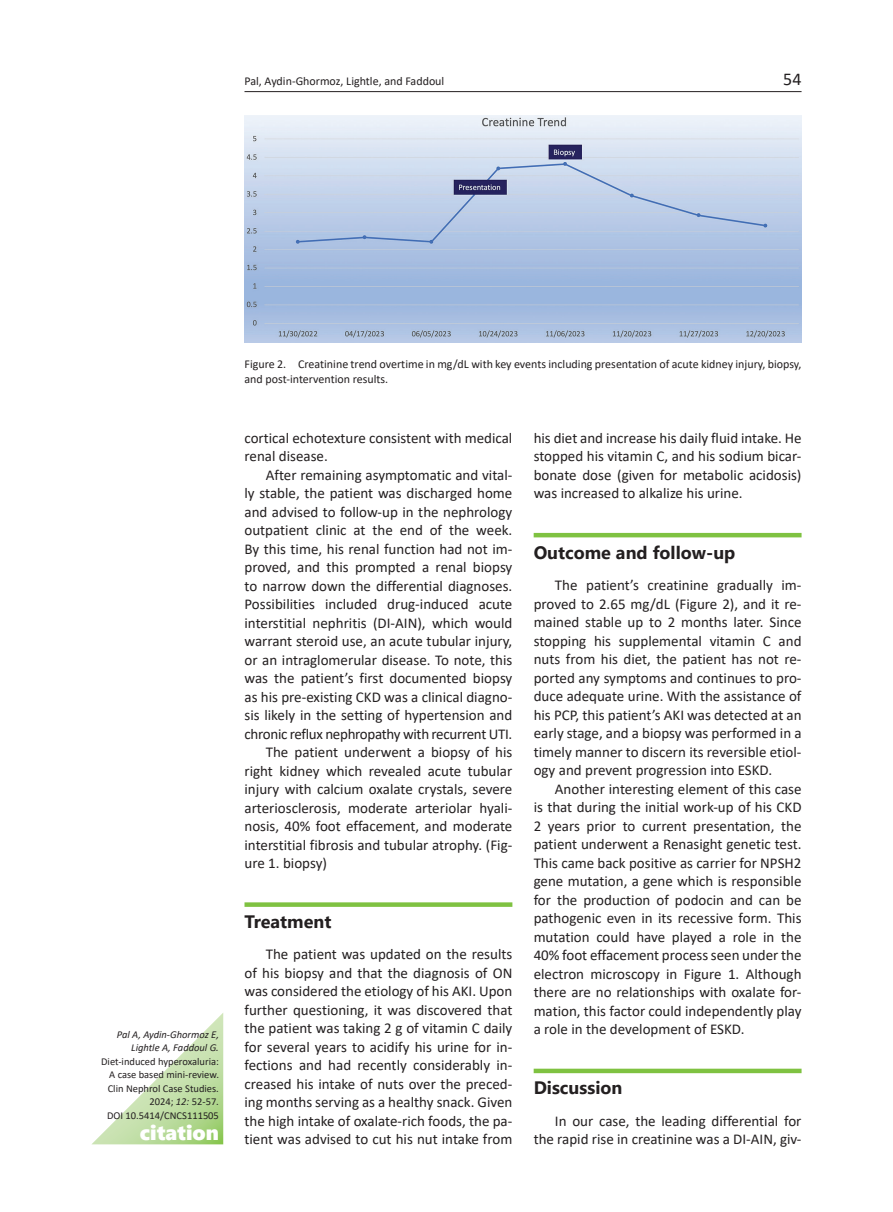
<style>
.page{position:relative;width:893px;height:1212px;background:#fff}
.page>*{position:absolute;margin:0;border:0;box-sizing:border-box;transform-origin:0 0}
.t1{font:21px "Segoe UI Black";color:#fff}
.t2{font:700 18px "Segoe UI";color:#231f20}
.t3{font:18px "Calibri";color:#231f20}
.t4{font:15px/18.5px "Calibri";color:#231f20;text-align:justify}
.t5{font:15px "Calibri";letter-spacing:-.02em;color:#231f20}
.t6{font:12px/14.9px "Calibri";color:#231f20}
.t7{font:10.5px/13.5px "Calibri";color:#231f20;text-align:right}
.t8{font:italic 10.5px/13.5px "Calibri";color:#231f20;text-align:right}
.s1{font-style:italic}
</style>
<div class="page">
<hr style="left:244px;top:91px;width:557px;height:1px;background:#231f20">
<div style="left:244px;top:902px;width:268px;height:5px;background:#7fc241"></div>
<hr style="left:534px;top:533px;width:267px;height:4px;background:#7fc241">
<hr style="left:534px;top:1069px;width:267px;height:4px;background:#7fc241">
<img style="left:244px;top:115px;width:557px;height:228px">
<svg style="left:92px;top:1013px;width:131px;height:131px"></svg>
<p class="t6" style="left:244px;top:73px;width:201px">Pal, Aydin-Ghormoz, Lightle, and Faddoul</p>
<p class="t3" style="left:783px;top:67px;width:20px">54</p>
<p class="t8" style="left:117px;top:1027px;width:104px">Pal A, Aydin-Ghormoz E,<br>Lightle A, Faddoul G.</p>
<p class="t7" style="left:101px;top:1054px;width:119px">Diet-induced hyperoxaluria:<br>A case based mini-review.<br>Clin Nephrol Case Studies.<br>2024; <span class="s1">12:</span> 52-57.<br>DOI 10.5414/CNCS111505</p>
<h1 class="t1" style="left:140px;top:1117px;width:81px">citation</h1>
<p class="t6" style="left:244px;top:356px;width:559px">Figure 2. Creatinine trend overtime in mg/dL with key events including presentation of acute kidney injury, biopsy, and post-intervention results.</p>
<p class="t4" style="left:244px;top:428px;width:269px">cortical echotexture consistent with medical renal disease.</p>
<p class="t4" style="left:266px;top:465px;width:248px">After remaining asymptomatic and vital-</p>
<p class="t4" style="left:244px;top:484px;width:269px">ly stable, the patient was discharged home</p>
<p class="t4" style="left:244px;top:502px;width:269px">and advised to follow-up in the nephrology</p>
<p class="t4" style="left:244px;top:521px;width:269px">outpatient clinic at the end of the week.</p>
<p class="t4" style="left:244px;top:539px;width:269px">By this time, his renal function had not im-</p>
<p class="t4" style="left:244px;top:558px;width:269px">proved, and this prompted a renal biopsy</p>
<p class="t4" style="left:244px;top:576px;width:269px">to narrow down the differential diagnoses.</p>
<p class="t4" style="left:244px;top:595px;width:269px">Possibilities included drug-induced acute</p>
<p class="t4" style="left:244px;top:613px;width:269px">interstitial nephritis (DI-AIN), which would</p>
<p class="t4" style="left:244px;top:632px;width:269px">warrant steroid use, an acute tubular injury,</p>
<p class="t4" style="left:244px;top:650px;width:269px">or an intraglomerular disease. To note, this</p>
<p class="t4" style="left:244px;top:669px;width:269px">was the patient’s first documented biopsy</p>
<p class="t4" style="left:244px;top:687px;width:269px">as his pre-existing CKD was a clinical diagno-</p>
<p class="t4" style="left:244px;top:706px;width:269px">sis likely in the setting of hypertension and</p>
<p class="t5" style="left:244px;top:723px;width:269px">chronic reflux nephropathy with recurrent UTI.</p>
<p class="t4" style="left:266px;top:743px;width:248px">The patient underwent a biopsy of his</p>
<p class="t4" style="left:244px;top:761px;width:269px">right kidney which revealed acute tubular</p>
<p class="t4" style="left:244px;top:780px;width:269px">injury with calcium oxalate crystals, severe</p>
<p class="t4" style="left:244px;top:798px;width:269px">arteriosclerosis, moderate arteriolar hyali-</p>
<p class="t4" style="left:244px;top:817px;width:269px">nosis, 40% foot effacement, and moderate</p>
<p class="t4" style="left:244px;top:835px;width:269px">interstitial fibrosis and tubular atrophy. (Fig-</p>
<p class="t4" style="left:244px;top:854px;width:84px">ure 1. biopsy)</p>
<p class="t2" style="left:244px;top:905px;width:88px">Treatment</p>
<p class="t4" style="left:244px;top:945px;width:269px;text-indent:21px">The patient was updated on the results of his biopsy and that the diagnosis of ON was considered the etiology of his AKI. Upon further questioning, it was discovered that the patient was taking 2 g of vitamin C daily for several years to acidify his urine for in&shy;fections and had recently considerably in&shy;creased his intake of nuts over the preced&shy;ing months serving as a healthy snack. Given the high intake of oxalate-rich foods, the pa&shy;tient was advised to cut his nut intake from</p>
<p class="t4" style="left:534px;top:428px;width:269px">his diet and increase his daily fluid intake. He stopped his vitamin C, and his sodium bicar&shy;bonate dose (given for metabolic acidosis) was increased to alkalize his urine.</p>
<p class="t2" style="left:534px;top:535px;width:203px">Outcome and follow-up</p>
<p class="t4" style="left:534px;top:575px;width:269px;text-indent:21px">The patient’s creatinine gradually im&shy;proved to 2.65 mg/dL (Figure 2), and it re&shy;mained stable up to 2 months later. Since stopping his supplemental vitamin C and nuts from his diet, the patient has not re&shy;ported any symptoms and continues to pro&shy;duce adequate urine. With the assistance of his PCP, this patient’s AKI was detected at an early stage, and a biopsy was performed in a timely manner to discern its reversible etiol&shy;ogy and prevent progression into ESKD.</p>
<p class="t4" style="left:534px;top:779px;width:269px;text-indent:21px">Another interesting element of this case is that during the initial work-up of his CKD 2 years prior to current presentation, the patient underwent a Renasight genetic test.<br>This came back positive as carrier for NPSH2 gene mutation, a gene which is responsible for the production of podocin and can be pathogenic even in its recessive form. This mutation could have played a role in the 40% foot effacement process seen under the electron microscopy in Figure 1. Although there are no relationships with oxalate for&shy;mation, this factor could independently play a role in the development of ESKD.</p>
<p class="t2" style="left:534px;top:1071px;width:90px">Discussion</p>
<p class="t4" style="left:534px;top:1111px;width:269px;text-align:right">In our case, the leading differential for the rapid rise in creatinine was a DI-AIN, giv-</p>
</div>
